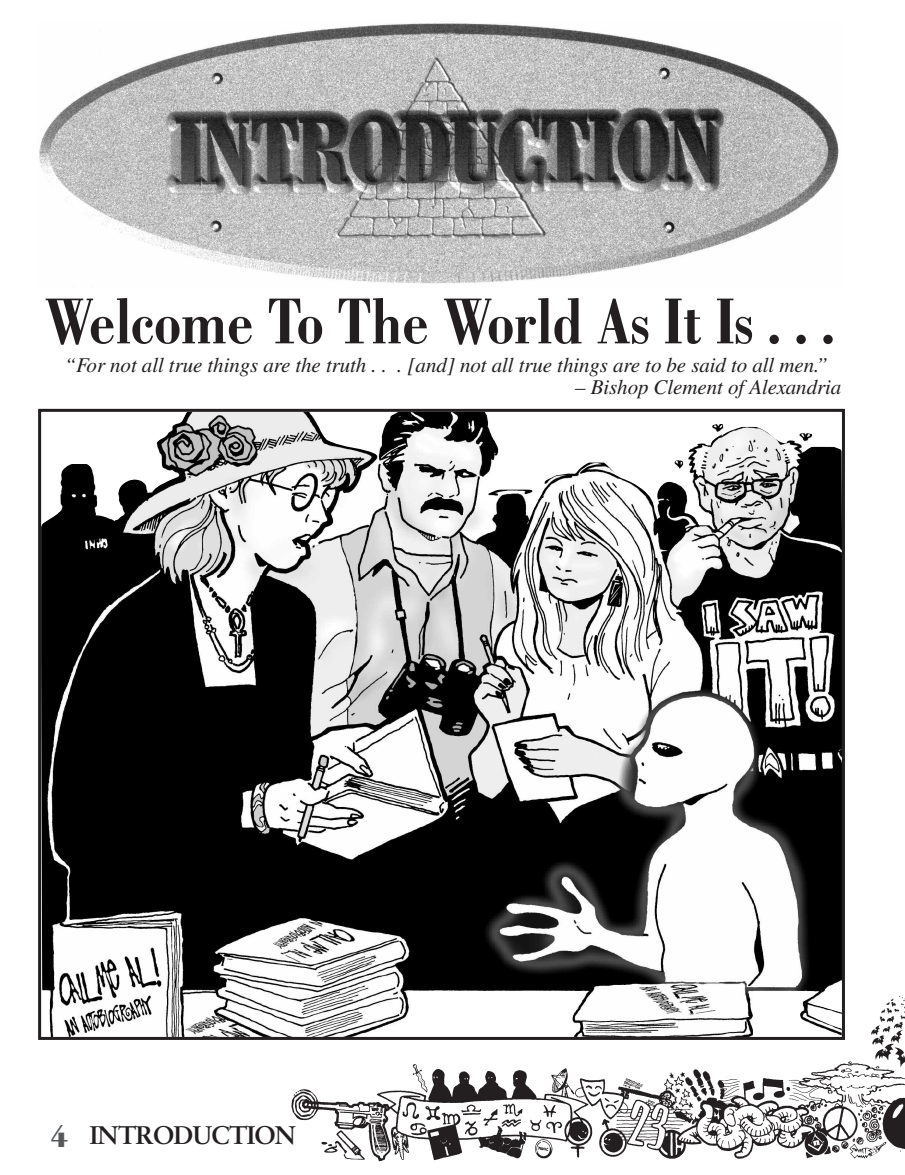
<style>
.page{position:relative;width:905px;height:1175px;background:#fff}
.page>*{position:absolute;margin:0;border:0;box-sizing:border-box;transform-origin:0 0}
.t1{font:700 condensed 69px "Bodoni";color:#231f20}
.t2{font:700 25.5px "Sabon";letter-spacing:-.035em;color:#231f20}
.t3{font:italic 21px "Times";letter-spacing:-.005em;color:#231f20}
.s1{font-family:"Bodoni Old Face BE";font-size:30px;color:#57585a}
</style>
<div class="page">
<img style="left:291px;top:990px;width:613px;height:172px">
<img style="left:42px;top:413px;width:798px;height:623px">
<div style="left:38px;top:409px;width:806px;height:631px;border:3px solid #231f20"></div>
<img style="left:39px;top:23px;width:800px;height:261px">
<h1 class="t1" style="left:44px;top:298px;width:791px">Welcome To The World As It Is . . .</h1>
<p class="t3" style="left:64px;top:357px;width:765px">“For not all true things are the truth . . . [and] not all true things are to be said to all men.”</p>
<p class="t3" style="left:575px;top:380px;width:268px">– Bishop Clement of Alexandria</p>
<p class="t2" style="left:50px;top:1124px;width:247px"><span class="s1">4</span> INTRODUCTION</p>
</div>
